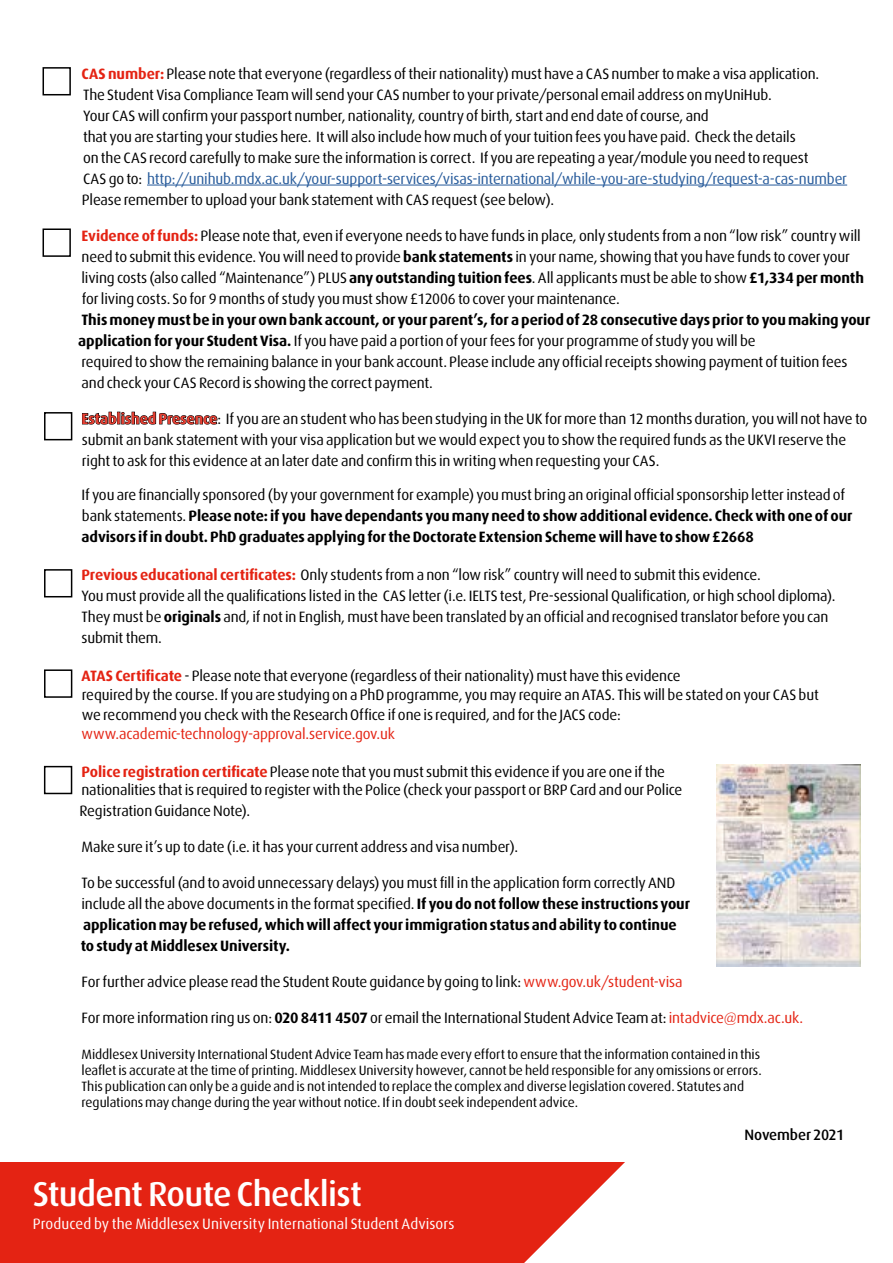
<style>
.page{position:relative;width:893px;height:1263px;background:#fff}
.page>*{position:absolute;margin:0;border:0;box-sizing:border-box;transform-origin:0 0}
.t1{font:500 34.5px "Dax";letter-spacing:-.02em;color:#fff}
.t2{font:15px/21px "Dax";letter-spacing:-.01em;color:#000}
.t3{font:700 15px/21px "Dax";letter-spacing:-.005em;color:#000}
.t4{font:15px "Dax";letter-spacing:.005em;color:#fff}
.t5{font:15px "Dax";letter-spacing:-.01em;color:#e42313}
.t6{font:500 15px "Dax";letter-spacing:-.015em;color:#000}
.t7{font:13.5px/16.2px "Dax";letter-spacing:-.005em;color:#000}
.s1{font-weight:700;color:#e42313}
.s2{color:#275b9b}
.s3{font-weight:700}
.s4{font-weight:400}
.s5{color:#e42313}
</style>
<div class="page">
<div style="left:0;top:1162px;width:891px;height:101px;background:#e42313"></div>
<svg style="left:524px;top:896px;width:367px;height:367px"></svg>
<hr style="left:147px;top:185px;width:700px;height:1px;background:#275b9b">
<img style="left:716px;top:764px;width:144px;height:202px">
<div style="left:44px;top:569px;width:28px;height:28px;border:2px solid #000"></div>
<div style="left:44px;top:669px;width:28px;height:29px;border:2px solid #000"></div>
<div style="left:43px;top:67px;width:28px;height:28px;border:2px solid #000"></div>
<div style="left:43px;top:228px;width:28px;height:29px;border:2px solid #000"></div>
<div style="left:44px;top:766px;width:28px;height:28px;border:2px solid #000"></div>
<div style="left:44px;top:412px;width:28px;height:28px;border:2px solid #000"></div>
<p class="t2" style="left:82px;top:63px;width:767px"><span class="s1">CAS number:</span> Please note that everyone (regardless of their nationality) must have a CAS number to make a visa application.<br>The Student Visa Compliance Team will send your CAS number to your private/personal email address on myUniHub.<br>Your CAS will confirm your passport number, nationality, country of birth, start and end date of course, and<br>that you are starting your studies here. It will also include how much of your tuition fees you have paid. Check the details<br>on the CAS record carefully to make sure the information is correct. If you are repeating a year/module you need to request<br>CAS go to: <span class="s2">http://unihub.mdx.ac.uk/your-support-services/visas-international/while-you-are-studying/request-a-cas-number </span>Please remember to upload your bank statement with CAS request (see below).</p>
<p class="t2" style="left:81px;top:225px;width:784px"><span class="s1">Evidence of funds:</span> Please note that, even if everyone needs to have funds in place, only students from a non “low risk” country will need to submit this evidence. You will need to provide <span class="s3">bank statements</span> in your name, showing that you have funds to cover your living costs (also called “Maintenance”) PLUS <span class="s3">any outstanding tuition fees</span>. All applicants must be able to show <span class="s3">£1,334 per month </span>for living costs. So for 9 months of study you must show £12006 to cover your maintenance.</p>
<p class="t2" style="left:78px;top:309px;width:794px"><span class="s3">This money must be in your own bank account, or your parent’s, for a period of 28 consecutive days prior to you making your application for your Student Visa.</span> If you have paid a portion of your fees for your programme of study you will be<br>required to show the remaining balance in your bank account. Please include any official receipts showing payment of tuition fees and check your CAS Record is showing the correct payment.</p>
<p class="t2" style="left:82px;top:408px;width:787px"><span class="s3">Established Presence</span>: If you are an student who has been studying in the UK for more than 12 months duration, you will not have to submit an bank statement with your visa application but we would expect you to show the required funds as the UKVI reserve the right to ask for this evidence at an later date and confirm this in writing when requesting your CAS.</p>
<p class="t3" style="left:82px;top:484px;width:773px"><span class="s4">If you are financially sponsored (by your government for example) you must bring an original official sponsorship letter instead of bank statements.</span> Please note: if you have dependants you many need to show additional evidence. Check with one of our advisors if in doubt. PhD graduates applying for the Doctorate Extension Scheme will have to show £2668</p>
<p class="t2" style="left:82px;top:564px;width:755px"><span class="s1">Previous educational certificates:</span> Only students from a non “low risk” country will need to submit this evidence.<br>You must provide all the qualifications listed in the CAS letter (i.e. IELTS test, Pre-sessional Qualification, or high school diploma).<br>They must be <span class="s3">originals</span> and, if not in English, must have been translated by an official and recognised translator before you can submit them.</p>
<p class="t2" style="left:82px;top:666px;width:739px;line-height:19.5px"><span class="s1">ATAS Certificate</span> - Please note that everyone (regardless of their nationality) must have this evidence<br>required by the course. If you are studying on a PhD programme, you may require an ATAS. This will be stated on your CAS but we recommend you check with the Research Office if one is required, and for the JACS code:</p>
<p class="t5" style="left:82px;top:726px;width:315px">www.academic-technology-approval.service.gov.uk</p>
<p class="t2" style="left:82px;top:763px;width:602px;line-height:18px"><span class="s1">Police registration certificate</span> Please note that you must submit this evidence if you are one if the nationalities that is required to register with the Police (check your passport or BRP Card and our Police</p>
<p class="t2" style="left:79px;top:801px;width:172px">Registration Guidance Note).</p>
<p class="t2" style="left:82px;top:837px;width:438px">Make sure it’s up to date (i.e. it has your current address and visa number).</p>
<p class="t3" style="left:81px;top:872px;width:611px"><span class="s4">To be successful (and to avoid unnecessary delays) you must fill in the application form correctly AND include all the above documents in the format specified.</span> If you do not follow these instructions your application may be refused, which will affect your immigration status and ability to continue to study at Middlesex University.</p>
<p class="t2" style="left:82px;top:971px;width:603px">For further advice please read the Student Route guidance by going to link: <span class="s5">www.gov.uk/student-visa</span></p>
<p class="t2" style="left:82px;top:1007px;width:723px">For more information ring us on: <span class="s3">020 8411 4507</span> or email the International Student Advice Team at: <span class="s5">intadvice@mdx.ac.uk.</span></p>
<p class="t7" style="left:82px;top:1046px;width:682px">Middlesex University International Student Advice Team has made every effort to ensure that the information contained in this leaflet is accurate at the time of printing. Middlesex University however, cannot be held responsible for any omissions or errors.<br>This publication can only be a guide and is not intended to replace the complex and diverse legislation covered. Statutes and regulations may change during the year without notice. If in doubt seek independent advice.</p>
<p class="t6" style="left:745px;top:1126px;width:101px">November 2021</p>
<h1 class="t1" style="left:33px;top:1175px;width:330px">Student Route Checklist</h1>
<p class="t4" style="left:33px;top:1215px;width:423px">Produced by the Middlesex University International Student Advisors</p>
</div>
